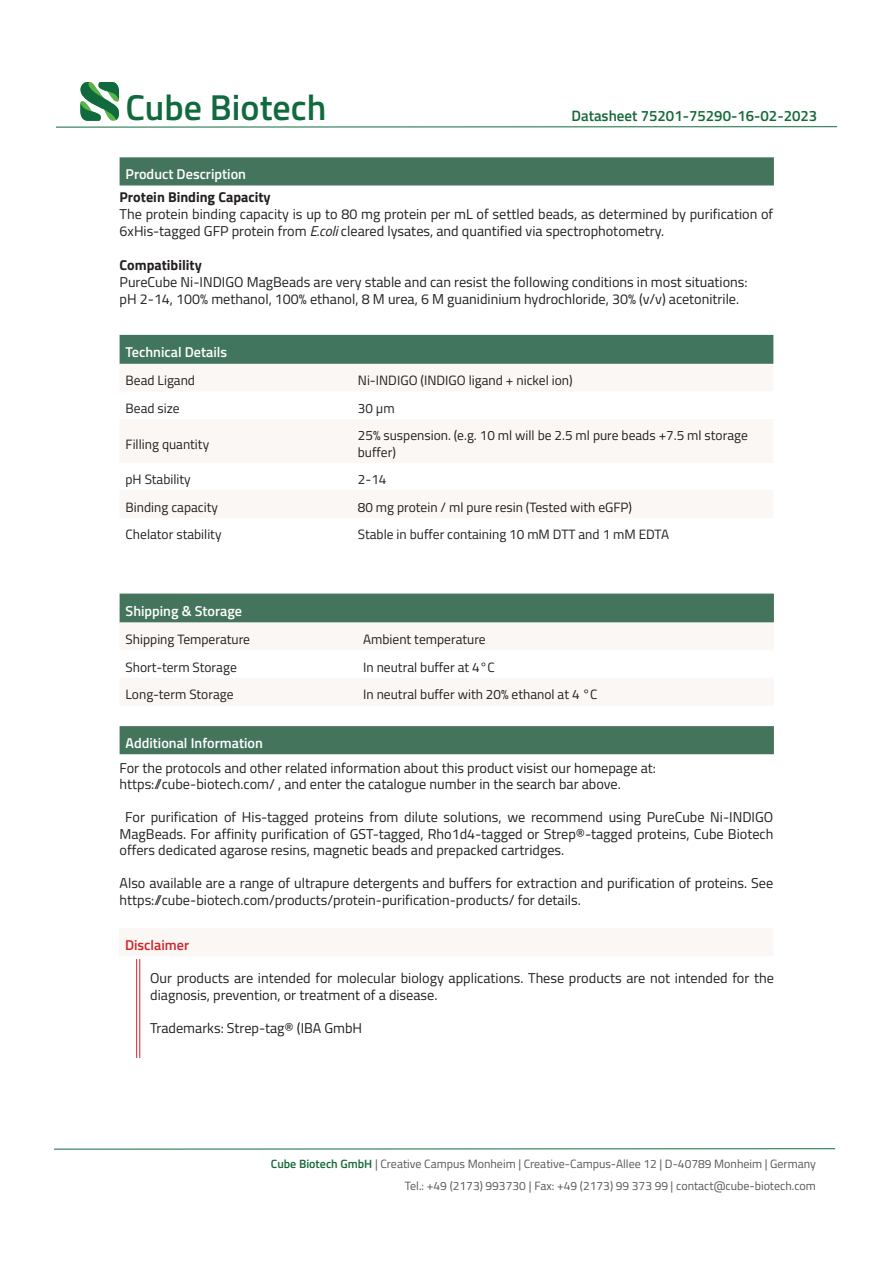
<style>
.page{position:relative;width:893px;height:1263px;background:#fff}
.page>*{position:absolute;margin:0;border:0;box-sizing:border-box;transform-origin:0 0}
.t1{font:600 36px "Titillium Web";color:#116a3e}
.t2{font:600 15px "Titillium Web";color:#166938}
.t3{font:14.25px/16.5px "Titillium Web";color:#231f20}
.t4{font:600 14.25px "Titillium Web";color:#fff}
.t5{font:700 14.25px "Titillium Web";color:#231f20}
.t6{font:600 14.25px "Titillium Web";color:#d1232a}
.t7{font:13.5px/16.2px "Titillium Web";color:#231f20}
.t8{font:12px "Titillium Web";color:#575756}
.s1{font-style:italic}
.s2{font-weight:600;color:#166938}
</style>
<div class="page">
<div style="left:120px;top:335px;width:653px;height:29px;background:#41755d"></div>
<div style="left:120px;top:594px;width:654px;height:28px;background:#44755c"></div>
<svg style="left:120px;top:622px;width:654px;height:1px"></svg>
<hr style="left:139px;top:959px;width:1px;height:99px;background:#d1232a">
<div style="left:120px;top:726px;width:654px;height:28px;background:#44755c"></div>
<hr style="left:136px;top:959px;width:1px;height:99px;background:#d1232a">
<div style="left:120px;top:157px;width:654px;height:28px;background:#44755c"></div>
<svg style="left:80px;top:82px;width:39px;height:39px"></svg>
<hr style="left:56px;top:126px;width:781px;height:1px;background:#116a3e">
<hr style="left:54px;top:1148px;width:781px;height:1px;background:#116a3e">
<h1 class="t1" style="left:125px;top:81px;width:203px">Cube Biotech</h1>
<p class="t2" style="left:571px;top:104px;width:247px">Datasheet 75201-75290-16-02-2023</p>
<p class="t4" style="left:126px;top:164px;width:122px">Product Description</p>
<p class="t5" style="left:120px;top:186px;width:153px">Protein Binding Capacity</p>
<p class="t3" style="left:120px;top:204px;width:655px;line-height:17.1px">The protein binding capacity is up to 80 mg protein per mL of settled beads, as determined by purification of<br>6xHis-tagged GFP protein from <span class="s1">E.coli</span> cleared lysates, and quantified via spectrophotometry.</p>
<p class="t5" style="left:120px;top:254px;width:84px">Compatibility</p>
<p class="t3" style="left:120px;top:273px;width:629px">PureCube Ni-INDIGO MagBeads are very stable and can resist the following conditions in most situations:</p>
<p class="t3" style="left:120px;top:290px;width:621px">pH 2-14, 100% methanol, 100% ethanol, 8 M urea, 6 M guanidinium hydrochloride, 30% (v/v) acetonitrile.</p>
<p class="t4" style="left:126px;top:342px;width:103px">Technical Details</p>
<p class="t7" style="left:126px;top:372px;width:71px">Bead Ligand</p>
<p class="t7" style="left:358px;top:372px;width:216px">Ni-INDIGO (INDIGO ligand + nickel ion)</p>
<p class="t7" style="left:126px;top:399px;width:56px">Bead size</p>
<p class="t7" style="left:358px;top:399px;width:38px">30 µm</p>
<p class="t7" style="left:126px;top:435px;width:85px">Filling quantity</p>
<p class="t7" style="left:358px;top:427px;width:392px">25% suspension. (e.g. 10 ml will be 2.5 ml pure beads +7.5 ml storage buffer)</p>
<p class="t7" style="left:126px;top:471px;width:67px">pH Stability</p>
<p class="t7" style="left:358px;top:471px;width:30px">2-14</p>
<p class="t7" style="left:126px;top:498px;width:94px">Binding capacity</p>
<p class="t7" style="left:358px;top:498px;width:276px">80 mg protein / ml pure resin (Tested with eGFP)</p>
<p class="t7" style="left:126px;top:526px;width:97px">Chelator stability</p>
<p class="t7" style="left:358px;top:526px;width:313px">Stable in buffer containing 10 mM DTT and 1 mM EDTA</p>
<p class="t4" style="left:126px;top:600px;width:118px">Shipping &amp; Storage</p>
<p class="t7" style="left:126px;top:630px;width:126px">Shipping Temperature</p>
<p class="t7" style="left:363px;top:630px;width:124px">Ambient temperature</p>
<p class="t7" style="left:126px;top:658px;width:113px">Short-term Storage</p>
<p class="t7" style="left:363px;top:658px;width:133px">In neutral buffer at 4°C</p>
<p class="t7" style="left:126px;top:686px;width:109px">Long-term Storage</p>
<p class="t7" style="left:363px;top:686px;width:236px">In neutral buffer with 20% ethanol at 4 °C</p>
<p class="t4" style="left:126px;top:732px;width:139px">Additional Information</p>
<p class="t3" style="left:120px;top:759px;width:538px">For the protocols and other related information about this product visist our homepage at:</p>
<p class="t3" style="left:120px;top:775px;width:503px">https://cube-biotech.com/ , and enter the catalogue number in the search bar above.</p>
<p class="t3" style="left:120px;top:808px;width:655px;text-align:justify;text-indent:6px">For purification of His-tagged proteins from dilute solutions, we recommend using PureCube Ni-INDIGO MagBeads. For affinity purification of GST-tagged, Rho1d4-tagged or Strep®-tagged proteins, Cube Biotech offers dedicated agarose resins, magnetic beads and prepacked cartridges.</p>
<p class="t3" style="left:120px;top:874px;width:655px">Also available are a range of ultrapure detergents and buffers for extraction and purification of proteins. See https://cube-biotech.com/products/protein-purification-products/ for details.</p>
<p class="t6" style="left:125px;top:934px;width:66px">Disclaimer</p>
<p class="t3" style="left:150px;top:969px;width:625px">Our products are intended for molecular biology applications. These products are not intended for the diagnosis, prevention, or treatment of a disease.</p>
<p class="t3" style="left:150px;top:1019px;width:213px">Trademarks: Strep-tag® (IBA GmbH</p>
<p class="t8" style="left:271px;top:1155px;width:547px"><span class="s2">Cube Biotech GmbH</span> | Creative Campus Monheim | Creative-Campus-Allee 12 | D-40789 Monheim | Germany</p>
<p class="t8" style="left:405px;top:1177px;width:412px">Tel.: +49 (2173) 993730 | Fax: +49 (2173) 99 373 99 | contact@cube-biotech.com</p>
</div>
